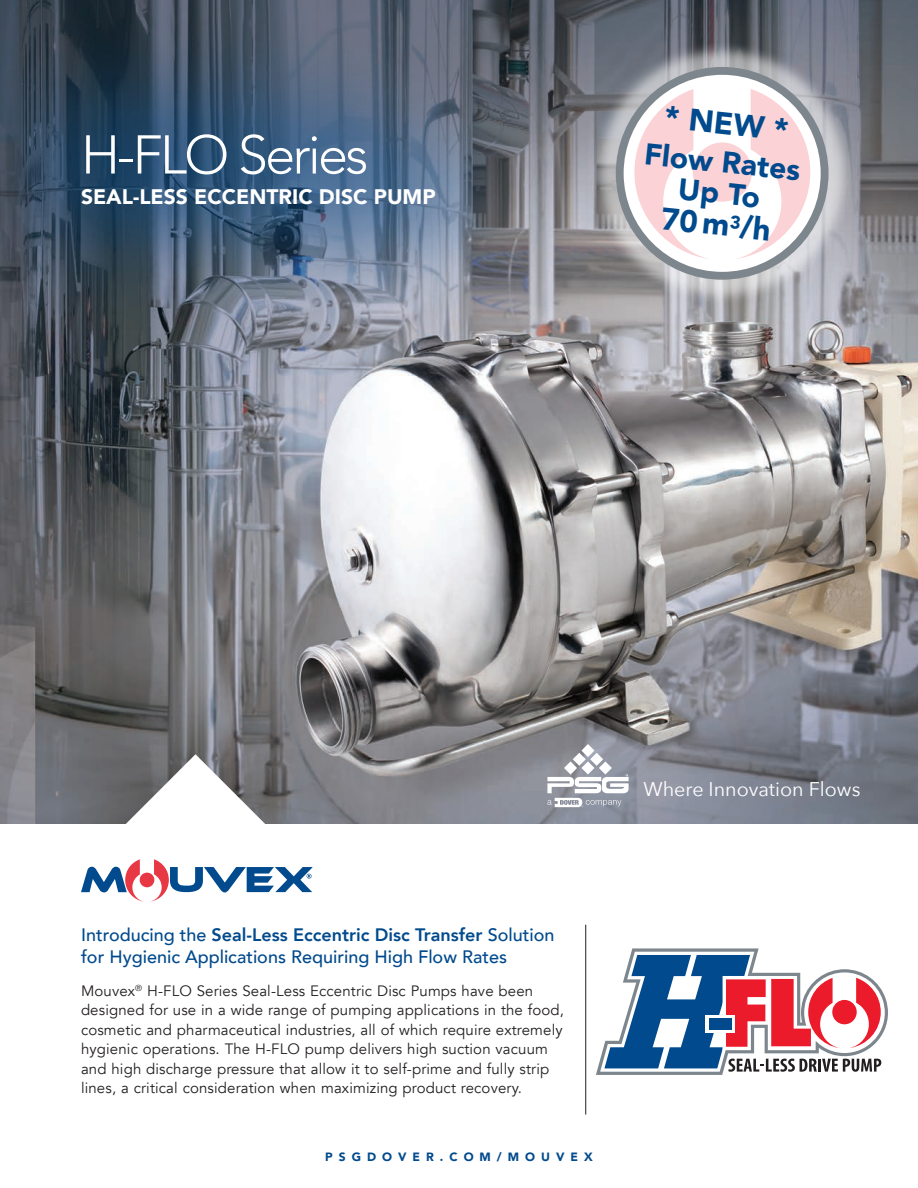
<style>
.page{position:relative;width:918px;height:1188px;background:#fff}
.page>*{position:absolute;margin:0;border:0;box-sizing:border-box;transform-origin:0 0}
.t1{font:300 54px "Avenir";letter-spacing:-.05em;color:#fff}
.t2{font:900 31.05px "Avenir";color:#004a8d}
.t3{font:900 30px/31.5px "Avenir";color:#004a8d;text-align:center}
.t4{font:900 21px "Avenir";color:#fff}
.t5{font:19.8px "Avenir Next";color:#fff}
.t6{font:500 18px/21.6px "Avenir";color:#004a8d}
.t7{font:15px/19.5px "Avenir";letter-spacing:.01em;color:#231f20}
.t8{font:900 12px "Avenir";letter-spacing:.5em;color:#004a8d}
.s1{font-weight:800}
</style>
<div class="page">
<img style="left:0;top:0;width:918px;height:823px">
<svg style="left:547px;top:744px;width:82px;height:63px"></svg>
<div style="left:0;top:14px;width:552px;height:312px;background:#004a8d;opacity:.5"></div>
<hr style="left:585px;top:925px;width:1px;height:190px;background:#231f20">
<svg style="left:81px;top:754px;width:232px;height:148px"></svg>
<svg style="left:596px;top:948px;width:292px;height:127px"></svg>
<div style="left:590px;top:41px;width:265px;height:265px;background:#fff;opacity:.55"></div>
<div style="left:616px;top:67px;width:213px;height:213px;background:#7e868d;border-radius:50%"></div>
<div style="left:624px;top:75px;width:197px;height:197px;background:#fff;border-radius:50%"></div>
<svg style="left:634px;top:89px;width:176px;height:170px"></svg>
<h1 class="t1" style="left:81px;top:123px;width:289px">H-FLO Series</h1>
<h3 class="t4" style="left:81px;top:178px;width:356px">SEAL-LESS ECCENTRIC DISC PUMP</h3>
<h2 class="t2" style="left:668px;top:90px;width:126px;rotate:6deg">* NEW *</h2>
<h3 class="t3" style="left:646px;top:137px;width:158px;rotate:6deg">Flow Rates<br>Up To</h3>
<h2 class="t2" style="left:664px;top:192px;width:111px;rotate:6deg">70 m<sup>3</sup>/h</h2>
<h3 class="t5" style="left:644px;top:772px;width:218px">Where Innovation Flows</h3>
<p class="t6" style="left:81px;top:923px;width:475px">Introducing the <span class="s1">Seal-Less Eccentric Disc Transfer</span> Solution for Hygienic Applications Requiring High Flow Rates</p>
<p class="t7" style="left:81px;top:981px;width:485px">Mouvex<sup>®</sup> H-FLO Series Seal-Less Eccentric Disc Pumps have been designed for use in a wide range of pumping applications in the food, cosmetic and pharmaceutical industries, all of which require extremely hygienic operations. The H-FLO pump delivers high suction vacuum and high discharge pressure that allow it to self-prime and fully strip lines, a critical consideration when maximizing product recovery.</p>
<p class="t8" style="left:325px;top:1146px;width:269px">PSGDOVER.COM/MOUVEX</p>
</div>
